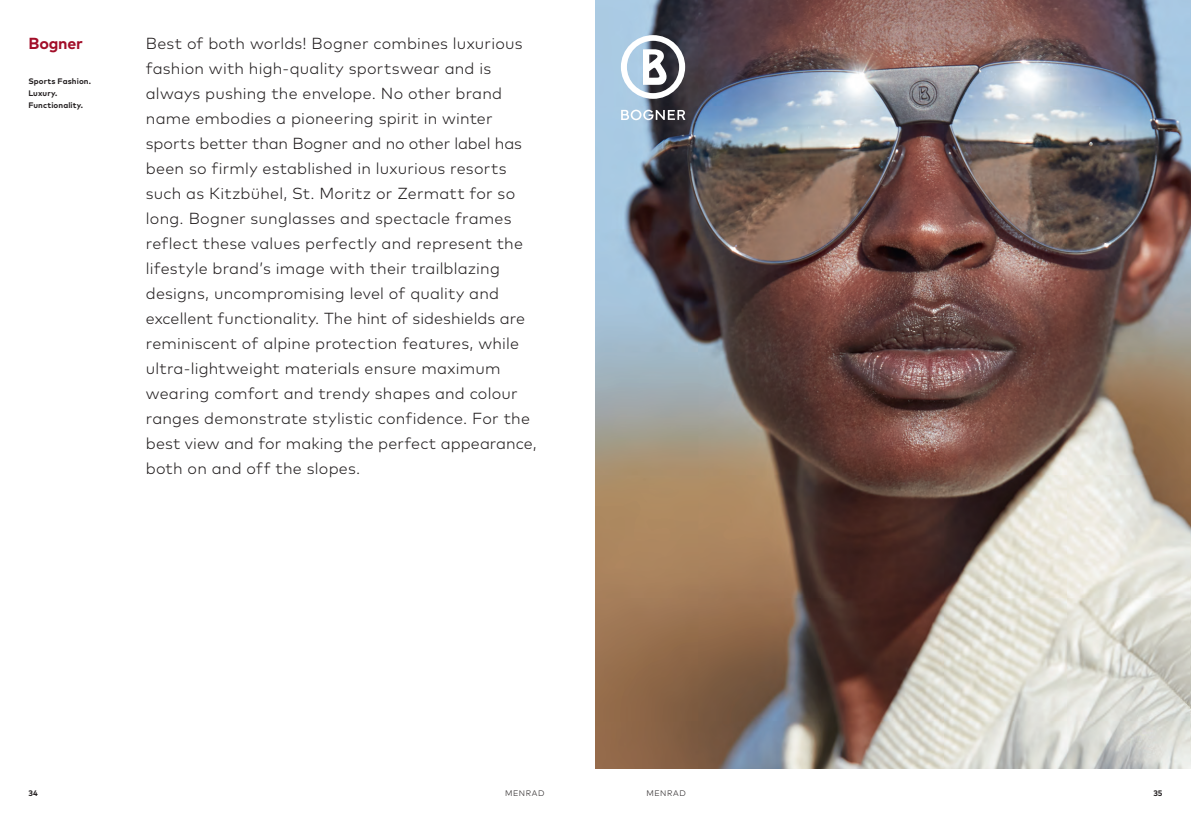
<style>
.page{position:relative;width:1191px;height:823px;background:#fff}
.page>*{position:absolute;margin:0;border:0;box-sizing:border-box;transform-origin:0 0}
.t1{font:300 16px/25px "Mark Pro";letter-spacing:.01em;color:#231f20}
.t2{font:700 16px "Mark Pro";letter-spacing:-.01em;color:#a20e29}
.t3{font:700 8px/12px "Mark Pro";letter-spacing:.015em;color:#231f20}
.t4{font:300 8px "Mark Pro";letter-spacing:.07em;color:#231f20}
</style>
<div class="page">
<img style="left:595px;top:0;width:596px;height:768px">
<svg style="left:621px;top:110px;width:64px;height:10px"></svg>
<svg style="left:621px;top:35px;width:64px;height:64px"></svg>
<p class="t2" style="left:28px;top:31px;width:56px">Bogner</p>
<p class="t3" style="left:28px;top:74px;width:64px">Sports Fashion.<br>Luxury.</p>
<p class="t3" style="left:28px;top:98px;width:56px">Functionality.</p>
<p class="t1" style="left:146px;top:29px;width:392px">Best of both worlds! Bogner combines luxurious fashion with high-quality sportswear and is always pushing the envelope. No other brand name embodies a pioneering spirit in winter sports better than Bogner and no other label has been so firmly established in luxurious resorts such as Kitzbühel, St. Moritz or Zermatt for so long. Bogner sunglasses and spectacle frames reflect these values perfectly and represent the lifestyle brand’s image with their trailblazing designs, uncompromising level of quality and excellent functionality. The hint of sideshields are reminiscent of alpine protection features, while ultra-lightweight materials ensure maximum wearing comfort and trendy shapes and colour ranges demonstrate stylistic confidence. For the best view and for making the perfect appearance, both on and off the slopes.</p>
<p class="t3" style="left:28px;top:785px;width:11px">34</p>
<p class="t4" style="left:505px;top:786px;width:41px">MENRAD</p>
<p class="t4" style="left:646px;top:786px;width:41px">MENRAD</p>
<p class="t3" style="left:1153px;top:785px;width:11px">35</p>
</div>
